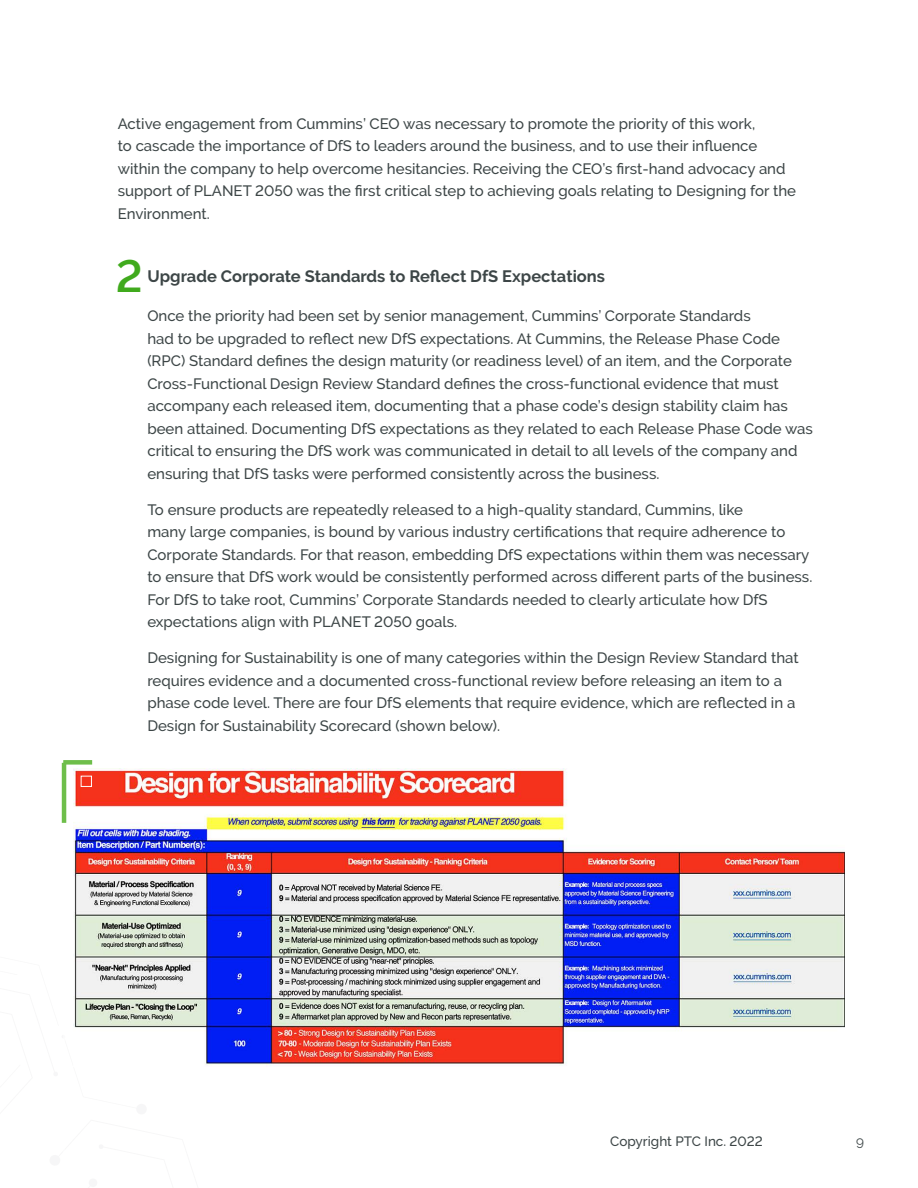
<style>
.page{position:relative;width:918px;height:1188px;background:#fff}
.page>*{position:absolute;margin:0;border:0;box-sizing:border-box;transform-origin:0 0}
.t1{font:600 45px "PTC Raleway";color:#40aa1d}
.t2{font:700 16.5px "PTC Raleway";color:#3d4647}
.t3{font:500 15px/22.5px "PTC Raleway";color:#3d4647}
.t4{font:500 13.5px "PTC Raleway";color:#3d4647}
.t5{font:13.5px "Raleway";color:#3d4647}
</style>
<div class="page">
<img style="left:212px;top:769px;width:632px;height:297px">
<div style="left:63px;top:760px;width:29px;height:5px;background:#78c257"></div>
<img style="left:61px;top:761px;width:151px;height:304px">
<hr style="left:62px;top:763px;width:4px;height:60px;background:#6ebe4a">
<p class="t3" style="left:118px;top:112px;width:680px">Active engagement from Cummins’ CEO was necessary to promote the priority of this work,<br>to cascade the importance of DfS to leaders around the business, and to use their influence within the company to help overcome hesitancies. Receiving the CEO’s first-hand advocacy and support of PLANET 2050 was the first critical step to achieving goals relating to Designing for the Environment.</p>
<h1 class="t1" style="left:116px;top:250px;width:28px">2</h1>
<p class="t2" style="left:147px;top:267px;width:459px">Upgrade Corporate Standards to Reflect DfS Expectations</p>
<p class="t3" style="left:147px;top:305px;width:667px">Once the priority had been set by senior management, Cummins’ Corporate Standards<br>had to be upgraded to reflect new DfS expectations. At Cummins, the Release Phase Code (RPC) Standard defines the design maturity (or readiness level) of an item, and the Corporate Cross-Functional Design Review Standard defines the cross-functional evidence that must accompany each released item, documenting that a phase code’s design stability claim has been attained. Documenting DfS expectations as they related to each Release Phase Code was critical to ensuring the DfS work was communicated in detail to all levels of the company and ensuring that DfS tasks were performed consistently across the business.</p>
<p class="t3" style="left:147px;top:498px;width:667px">To ensure products are repeatedly released to a high-quality standard, Cummins, like<br>many large companies, is bound by various industry certifications that require adherence to Corporate Standards. For that reason, embedding DfS expectations within them was necessary to ensure that DfS work would be consistently performed across different parts of the business.<br>For DfS to take root, Cummins’ Corporate Standards needed to clearly articulate how DfS expectations align with PLANET 2050 goals.</p>
<p class="t3" style="left:147px;top:647px;width:653px">Designing for Sustainability is one of many categories within the Design Review Standard that requires evidence and a documented cross-functional review before releasing an item to a phase code level. There are four DfS elements that require evidence, which are reflected in a Design for Sustainability Scorecard (shown below).</p>
<p class="t4" style="left:610px;top:1134px;width:154px">Copyright PTC Inc. 2022</p>
<p class="t5" style="left:856px;top:1133px;width:9px">9</p>
</div>
